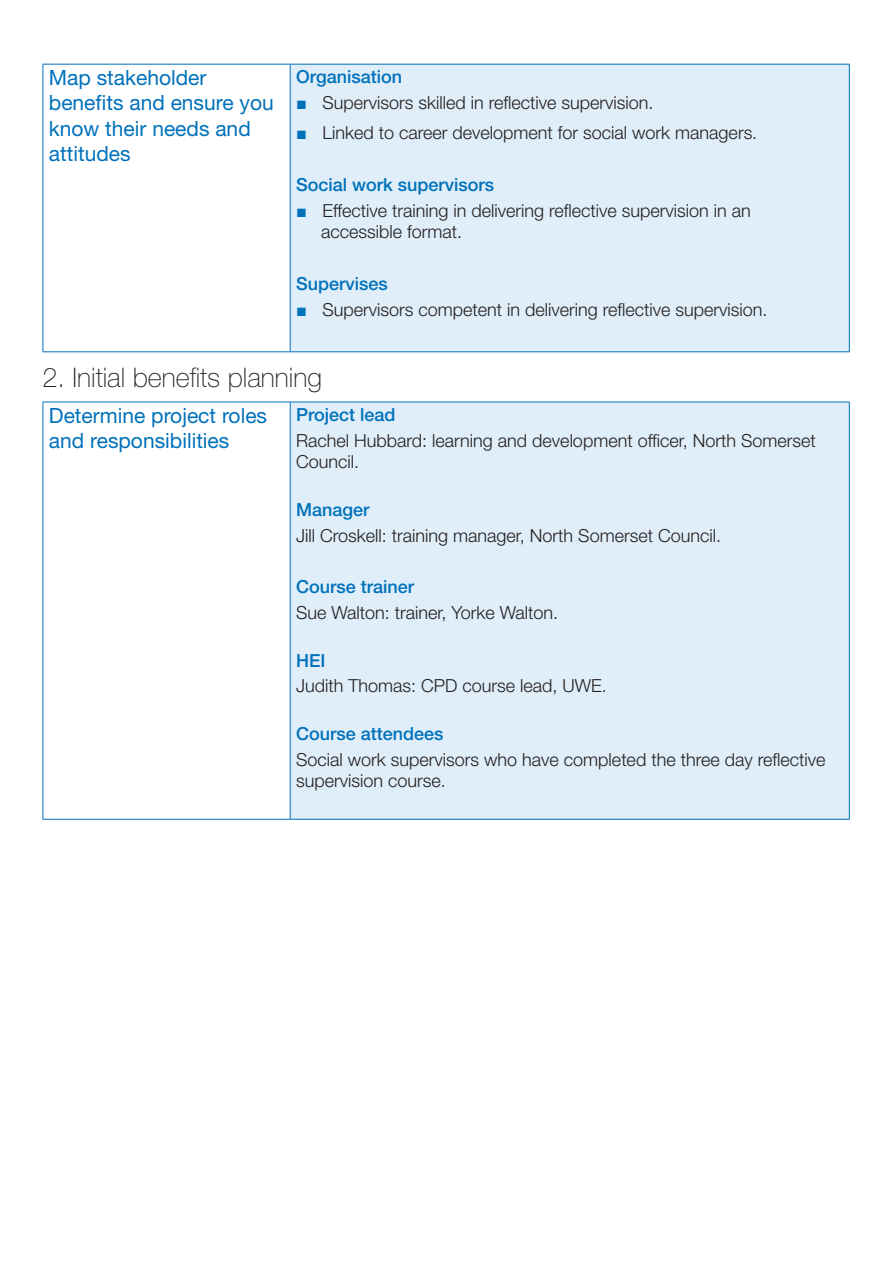
<style>
.page{position:relative;width:893px;height:1263px;background:#fff}
.page>*{position:absolute;margin:0;border:0;box-sizing:border-box;transform-origin:0 0}
.t1{font:100 27px "Helvetica Neue LT Std";color:#231f20}
.t2{font:21px/25.2px "Helvetica Neue LT Std";color:#0071bb}
.t3{font:300 18px/21.6px "Helvetica Neue LT Std";color:#231f20}
.t4{font:500 18px "Helvetica Neue LT Std";color:#0071bb}
.s1{font-family:"Arial";font-weight:400;color:#0071bb}
</style>
<div class="page">
<div style="left:290px;top:64px;width:559px;height:288px;background:#dfeef8"></div>
<hr style="left:43px;top:64px;width:247px;height:1px;background:#0071bb">
<hr style="left:43px;top:65px;width:1px;height:286px;background:#0071bb">
<hr style="left:290px;top:64px;width:560px;height:1px;background:#0071bb">
<hr style="left:290px;top:65px;width:1px;height:286px;background:#0071bb">
<hr style="left:849px;top:65px;width:1px;height:286px;background:#0071bb">
<hr style="left:43px;top:351px;width:247px;height:1px;background:#0071bb">
<hr style="left:290px;top:351px;width:560px;height:1px;background:#0071bb">
<div style="left:290px;top:402px;width:559px;height:417px;background:#dfeef8"></div>
<hr style="left:43px;top:402px;width:247px;height:1px;background:#0071bb">
<hr style="left:43px;top:402px;width:1px;height:417px;background:#0071bb">
<hr style="left:290px;top:402px;width:560px;height:1px;background:#0071bb">
<hr style="left:290px;top:402px;width:1px;height:417px;background:#0071bb">
<hr style="left:849px;top:402px;width:1px;height:417px;background:#0071bb">
<hr style="left:43px;top:819px;width:247px;height:1px;background:#0071bb">
<hr style="left:290px;top:819px;width:560px;height:1px;background:#0071bb">
<p class="t2" style="left:49px;top:65px;width:226px">Map stakeholder benefits and ensure you know their needs and attitudes</p>
<p class="t4" style="left:296px;top:66px;width:108px">Organisation</p>
<p class="t3" style="left:296px;top:91px;width:359px"><span class="s1">■</span> Supervisors skilled in reflective supervision.</p>
<p class="t3" style="left:296px;top:121px;width:463px"><span class="s1">■</span> Linked to career development for social work managers.</p>
<p class="t4" style="left:296px;top:174px;width:200px">Social work supervisors</p>
<p class="t3" style="left:321px;top:199px;width:431px;text-indent:-25px"><span class="s1">■</span> Effective training in delivering reflective supervision in an accessible format.</p>
<p class="t4" style="left:296px;top:273px;width:93px">Supervises</p>
<p class="t3" style="left:296px;top:298px;width:473px"><span class="s1">■</span> Supervisors competent in delivering reflective supervision.</p>
<p class="t1" style="left:43px;top:362px;width:281px">2. Initial benefits planning</p>
<p class="t2" style="left:49px;top:403px;width:220px">Determine project roles and responsibilities</p>
<p class="t4" style="left:296px;top:404px;width:101px">Project lead</p>
<p class="t3" style="left:296px;top:429px;width:521px">Rachel Hubbard: learning and development officer, North Somerset<br>Council.</p>
<p class="t4" style="left:296px;top:499px;width:75px">Manager</p>
<p class="t3" style="left:296px;top:524px;width:426px">Jill Croskell: training manager, North Somerset Council.</p>
<p class="t4" style="left:296px;top:576px;width:120px">Course trainer</p>
<p class="t3" style="left:296px;top:602px;width:264px">Sue Walton: trainer, Yorke Walton.</p>
<p class="t4" style="left:296px;top:649px;width:31px">HEI</p>
<p class="t3" style="left:296px;top:675px;width:312px">Judith Thomas: CPD course lead, UWE.</p>
<p class="t4" style="left:296px;top:723px;width:149px">Course attendees</p>
<p class="t3" style="left:296px;top:748px;width:531px">Social work supervisors who have completed the three day reflective supervision course.</p>
</div>
